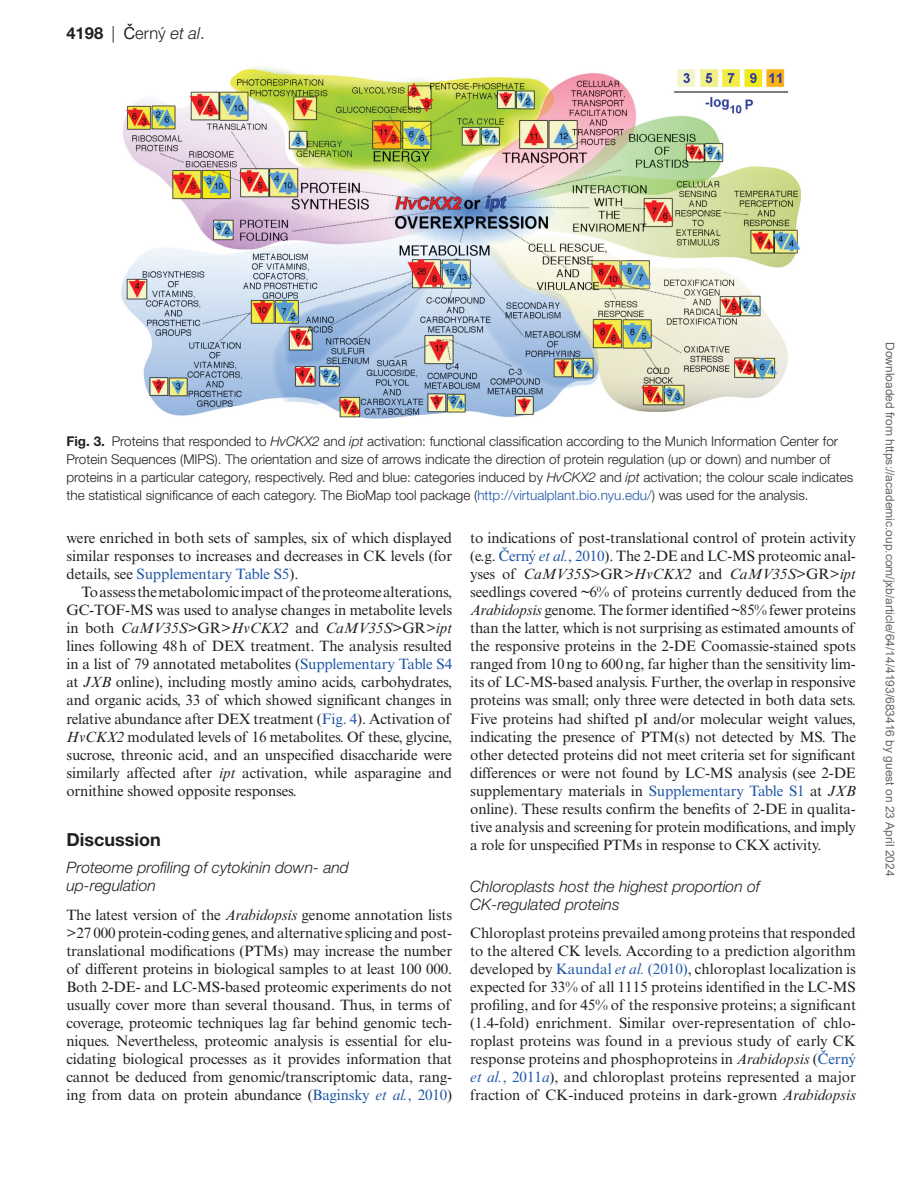
<style>
.page{position:relative;width:919px;height:1187px;background:#fff}
.page>*{position:absolute;margin:0;border:0;box-sizing:border-box;transform-origin:0 0}
.t1{font:700 18px "Helvetica Neue LT Std";color:#231f20}
.t2{font:300 16.5px "Helvetica Neue LT Std";color:#231f20}
.t3{font:italic 300 15.75px/18px "Helvetica Neue LT Std";color:#231f20}
.t4{font:15px/18px "Times New Roman MT Std";letter-spacing:-.01em;color:#231f20;text-align:justify}
.t5{font:300 13.5px/18px "Helvetica Neue LT Std";color:#231f20}
.t6{font:12px "Arial";color:#666}
.s1{font-weight:700}
.s2{font-family:"Arial Unicode MS";font-weight:400}
.s3{font-style:italic}
.s4{color:#1e56a6}
.s5{font-style:italic;color:#1e56a6}
.s6{font-family:"Gandhari Unicode";color:#1e56a6}
</style>
<div class="page">
<img style="left:121px;top:66px;width:679px;height:352px">
<p class="t2" style="left:66px;top:23px;width:140px"><span class="s1">4198</span> | <span class="s2">Č</span>erný <span class="s3">et al</span>.</p>
<p class="t5" style="left:66px;top:431px;width:788px"><span class="s1">Fig. 3.</span> Proteins that responded to <span class="s3">HvCKX2</span> and <span class="s3">ipt</span> activation: functional classification according to the Munich Information Center for Protein Sequences (MIPS). The orientation and size of arrows indicate the direction of protein regulation (up or down) and number of proteins in a particular category, respectively. Red and blue: categories induced by <span class="s3">HvCKX2</span> and <span class="s3">ipt</span> activation; the colour scale indicates the statistical significance of each category. The BioMap tool package (<span class="s4">http://virtualplant.bio.nyu.edu/</span>) was used for the analysis.</p>
<p class="t4" style="left:66px;top:529px;width:387px">were enriched in both sets of samples, six of which displayed similar responses to increases and decreases in CK levels (for details, see <span class="s4">Supplementary Table S5</span>).</p>
<p class="t4" style="left:66px;top:583px;width:387px;text-indent:15px">To assess the metabolomic impact of the proteome alterations, GC-TOF-MS was used to analyse changes in metabolite levels in both <span class="s3">CaMV35S</span>&gt;GR&gt;<span class="s3">HvCKX2</span> and <span class="s3">CaMV35S</span>&gt;GR&gt;<span class="s3">ipt </span>lines following 48h of DEX treatment. The analysis resulted in a list of 79 annotated metabolites (<span class="s4">Supplementary Table S4 </span>at <span class="s3">JXB</span> online), including mostly amino acids, carbohydrates, and organic acids, 33 of which showed significant changes in relative abundance after DEX treatment (<span class="s4">Fig. 4</span>). Activation of <span class="s3">HvCKX2</span> modulated levels of 16 metabolites. Of these, glycine, sucrose, threonic acid, and an unspecified disaccharide were similarly affected after <span class="s3">ipt</span> activation, while asparagine and ornithine showed opposite responses.</p>
<p class="t1" style="left:66px;top:827px;width:96px">Discussion</p>
<p class="t3" style="left:66px;top:858px;width:284px">Proteome profiling of cytokinin down- and up-regulation</p>
<p class="t4" style="left:66px;top:905px;width:387px">The latest version of the <span class="s3">Arabidopsis</span> genome annotation lists &gt;27 000 protein-coding genes, and alternative splicing and post&shy;translational modifications (PTMs) may increase the number of different proteins in biological samples to at least 100 000.<br>Both 2-DE- and LC-MS-based proteomic experiments do not usually cover more than several thousand. Thus, in terms of coverage, proteomic techniques lag far behind genomic tech&shy;niques. Nevertheless, proteomic analysis is essential for elu&shy;cidating biological processes as it provides information that cannot be deduced from genomic/transcriptomic data, rang&shy;ing from data on protein abundance (<span class="s4">Baginsky</span> <span class="s5">et al.</span><span class="s4">, 2010</span>)</p>
<p class="t4" style="left:470px;top:529px;width:387px">to indications of post-translational control of protein activity (e.g. <span class="s6">Č</span><span class="s4">erný</span> <span class="s5">et al.</span><span class="s4">, 2010</span>). The 2-DE and LC-MS proteomic anal&shy;yses of <span class="s3">CaMV35S</span>&gt;GR&gt;<span class="s3">HvCKX2</span> and <span class="s3">CaMV35S</span>&gt;GR&gt;<span class="s3">ipt </span>seedlings covered ~6% of proteins currently deduced from the <span class="s3">Arabidopsis</span> genome. The former identified ~85% fewer proteins than the latter, which is not surprising as estimated amounts of the responsive proteins in the 2-DE Coomassie-stained spots ranged from 10ng to 600ng, far higher than the sensitivity lim&shy;its of LC-MS-based analysis. Further, the overlap in responsive proteins was small; only three were detected in both data sets.<br>Five proteins had shifted pI and/or molecular weight values, indicating the presence of PTM(s) not detected by MS. The other detected proteins did not meet criteria set for significant differences or were not found by LC-MS analysis (see 2-DE supplementary materials in <span class="s4">Supplementary Table S1</span> at <span class="s3">JXB </span>online). These results confirm the benefits of 2-DE in qualita&shy;tive analysis and screening for protein modifications, and imply a role for unspecified PTMs in response to CKX activity.</p>
<p class="t3" style="left:470px;top:876px;width:291px">Chloroplasts host the highest proportion of<br>CK-regulated proteins</p>
<p class="t4" style="left:470px;top:924px;width:387px">Chloroplast proteins prevailed among proteins that responded to the altered CK levels. According to a prediction algorithm developed by <span class="s4">Kaundal</span> <span class="s5">et al.</span> <span class="s4">(2010)</span>, chloroplast localization is expected for 33% of all 1115 proteins identified in the LC-MS profiling, and for 45% of the responsive proteins; a significant (1.4-fold) enrichment. Similar over-representation of chlo&shy;roplast proteins was found in a previous study of early CK response proteins and phosphoproteins in <span class="s3">Arabidopsis</span> (<span class="s6">Č</span><span class="s4">erný </span><span class="s5">et al.</span><span class="s4">, 2011</span><span class="s5">a</span>), and chloroplast proteins represented a major fraction of CK-induced proteins in dark-grown <span class="s3">Arabidopsis</span></p>
<p class="t6" style="left:894px;top:342px;width:535px;rotate:90deg">Downloaded from https://academic.oup.com/jxb/article/64/14/4193/683416 by guest on 23 April 2024</p>
</div>
